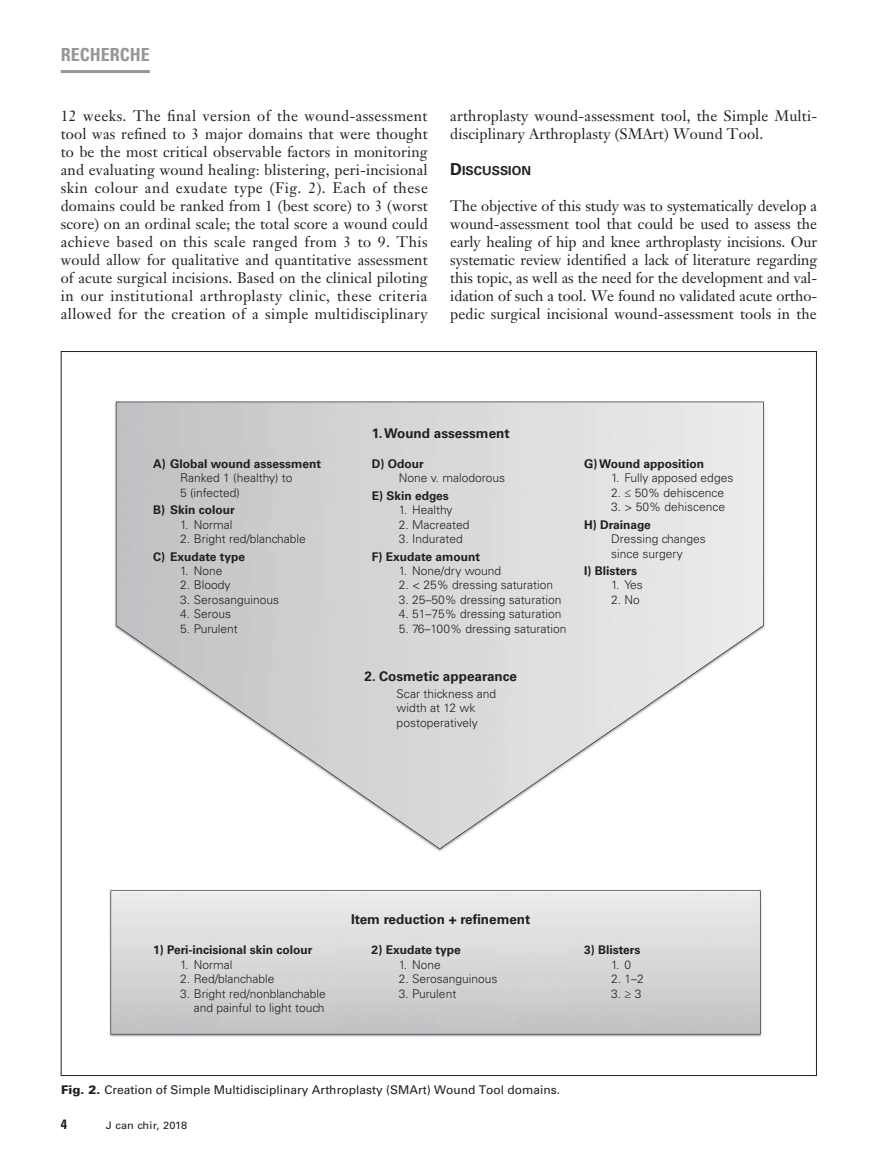
<style>
.page{position:relative;width:878px;height:1175px;background:#fff}
.page>*{position:absolute;margin:0;border:0;box-sizing:border-box;transform-origin:0 0}
.t1{font:700 condensed 18px "Univers LT Std";color:#949698}
.t2{font:15px/18px "Janson Text LT Std";letter-spacing:.01em;color:#231f20;text-align:justify}
.t3{font:700 13.5px "Univers LT Std";color:#231f20}
.t4{font:700 condensed 13.5px "Univers LT Std";color:#231f20;scale:1.05 1}
.t5{font:700 12.3px "Univers LT Std";color:#231f20}
.t6{font:300 12px/14.4px "Univers LT Std";color:#231f20}
.t7{font:700 12px "Univers LT Std";color:#231f20}
.t8{font:12px "Univers LT Std";color:#231f20}
.t9{font:10.5px "Univers LT Std";letter-spacing:.015em;color:#231f20;scale:1.05 1}
.s1{font-size:16.5px}
.s2{font-weight:900}
</style>
<div class="page">
<hr style="left:61px;top:70px;width:89px;height:3px;background:#949698">
<img style="left:109px;top:401px;width:656px;height:636px">
<p class="t1" style="left:61px;top:44px;width:91px">RECHERCHE</p>
<p class="t2" style="left:61px;top:107px;width:368px">12 weeks. The final version of the wound-assessment tool was refined to 3 major domains that were thought to be the most critical observable factors in monitoring and evaluating wound healing: blistering, peri-incisional skin colour and exudate type (Fig. 2). Each of these domains could be ranked from 1 (best score) to 3 (worst score) on an ordinal scale; the total score a wound could achieve based on this scale ranged from 3 to 9. This would allow for qualitative and quantitative assessment of acute surgical incisions. Based on the clinical piloting in our institutional arthroplasty clinic, these criteria allowed for the creation of a simple multidisciplinary</p>
<p class="t2" style="left:450px;top:107px;width:368px">arthroplasty wound-assessment tool, the Simple Multi&shy;disciplinary Arthroplasty (SMArt) Wound Tool.</p>
<p class="t5" style="left:450px;top:164px;width:82px"><span class="s1">D</span>ISCUSSION</p>
<p class="t2" style="left:450px;top:197px;width:368px">The objective of this study was to systematically develop a wound-assessment tool that could be used to assess the early healing of hip and knee arthroplasty incisions. Our systematic review identified a lack of literature regarding this topic, as well as the need for the development and val&shy;idation of such a tool. We found no validated acute ortho&shy;pedic surgical incisional wound-assessment tools in the</p>
<p class="t7" style="left:153px;top:457px;width:169px">A) Global wound assessment</p>
<p class="t6" style="left:180px;top:471px;width:114px">Ranked 1 (healthy) to<br>5 (infected)</p>
<p class="t7" style="left:153px;top:503px;width:83px">B) Skin colour</p>
<p class="t6" style="left:180px;top:517px;width:54px">1. Normal</p>
<p class="t6" style="left:180px;top:531px;width:127px">2. Bright red/blanchable</p>
<p class="t7" style="left:153px;top:549px;width:93px">C) Exudate type</p>
<p class="t6" style="left:180px;top:563px;width:44px">1. None</p>
<p class="t6" style="left:180px;top:578px;width:52px">2. Bloody</p>
<p class="t6" style="left:180px;top:592px;width:100px">3. Serosanguinous</p>
<p class="t6" style="left:180px;top:606px;width:52px">4. Serous</p>
<p class="t6" style="left:180px;top:621px;width:59px">5. Purulent</p>
<p class="t3" style="left:372px;top:425px;width:139px">1. Wound assessment</p>
<p class="t7" style="left:371px;top:457px;width:53px">D) Odour</p>
<p class="t6" style="left:398px;top:471px;width:108px">None v. malodorous</p>
<p class="t7" style="left:371px;top:488px;width:79px">E) Skin edges</p>
<p class="t6" style="left:398px;top:503px;width:55px">1. Healthy</p>
<p class="t6" style="left:398px;top:517px;width:72px">2. Macreated</p>
<p class="t6" style="left:398px;top:531px;width:66px">3. Indurated</p>
<p class="t7" style="left:371px;top:549px;width:110px">F) Exudate amount</p>
<p class="t6" style="left:398px;top:563px;width:104px">1. None/dry wound</p>
<p class="t6" style="left:398px;top:578px;width:156px">2. &lt; 25% dressing saturation</p>
<p class="t6" style="left:398px;top:592px;width:164px">3. 25–50% dressing saturation</p>
<p class="t6" style="left:398px;top:606px;width:164px">4. 51–75% dressing saturation</p>
<p class="t6" style="left:398px;top:621px;width:169px">5. 76–100% dressing saturation</p>
<p class="t3" style="left:364px;top:668px;width:154px">2. Cosmetic appearance</p>
<p class="t6" style="left:396px;top:686px;width:101px">Scar thickness and width at 12 wk postoperatively</p>
<p class="t7" style="left:584px;top:457px;width:122px">G) Wound apposition</p>
<p class="t6" style="left:611px;top:471px;width:124px">1. Fully apposed edges</p>
<p class="t6" style="left:611px;top:485px;width:115px">2. ≤ 50% dehiscence</p>
<p class="t6" style="left:611px;top:500px;width:116px">3. &gt; 50% dehiscence</p>
<p class="t7" style="left:584px;top:517px;width:68px">H) Drainage</p>
<p class="t6" style="left:611px;top:531px;width:96px">Dressing changes since surgery</p>
<p class="t7" style="left:584px;top:563px;width:55px">I) Blisters</p>
<p class="t6" style="left:611px;top:578px;width:33px">1. Yes</p>
<p class="t6" style="left:611px;top:592px;width:30px">2. No</p>
<p class="t7" style="left:153px;top:943px;width:161px">1) Peri-incisional skin colour</p>
<p class="t6" style="left:180px;top:957px;width:54px">1. Normal</p>
<p class="t6" style="left:180px;top:971px;width:96px">2. Red/blanchable</p>
<p class="t6" style="left:180px;top:986px;width:147px;text-align:right">3. Bright red/nonblanchable and painful to light touch</p>
<p class="t3" style="left:351px;top:911px;width:181px">Item reduction + re nement</p>
<p class="t7" style="left:371px;top:943px;width:91px">2) Exudate type</p>
<p class="t6" style="left:398px;top:957px;width:44px">1. None</p>
<p class="t6" style="left:398px;top:971px;width:100px">2. Serosanguinous</p>
<p class="t6" style="left:398px;top:986px;width:59px">3. Purulent</p>
<p class="t7" style="left:584px;top:943px;width:58px">3) Blisters</p>
<p class="t6" style="left:611px;top:957px;width:22px">1. 0</p>
<p class="t6" style="left:611px;top:971px;width:34px">2. 1–2</p>
<p class="t6" style="left:611px;top:986px;width:32px">3. ≥ 3</p>
<p class="t8" style="left:61px;top:1082px;width:500px"><span class="s2">Fig. 2.</span> Creation of Simple Multidisciplinary Arthroplasty (SMArt) Wound Tool domains.</p>
<p class="t4" style="left:61px;top:1116px;width:7px">4</p>
<p class="t9" style="left:106px;top:1119px;width:79px">J can chir, 2018</p>
</div>
